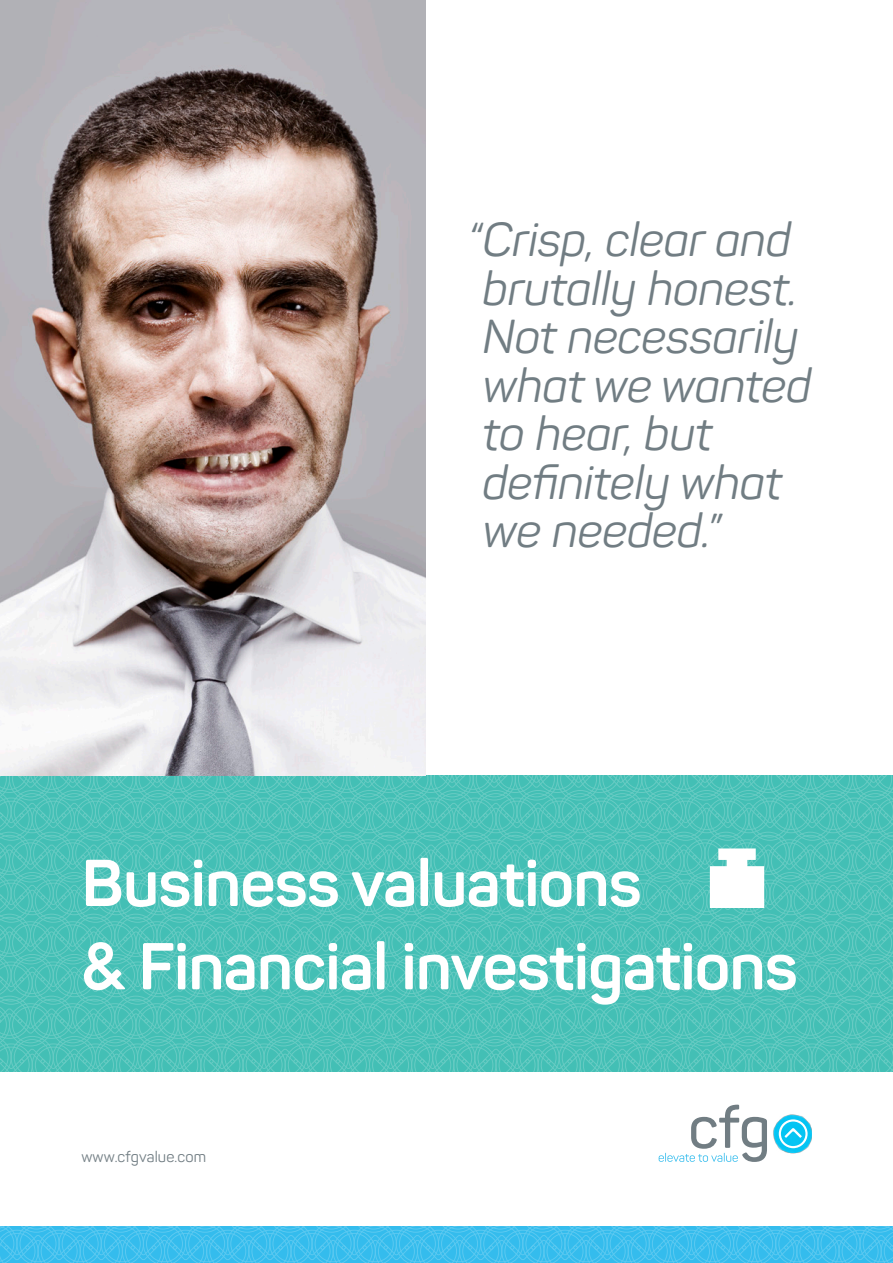
<style>
.page{position:relative;width:893px;height:1263px;background:#fff}
.page>*{position:absolute;margin:0;border:0;box-sizing:border-box;transform-origin:0 0}
.t1{font:700 65.1px/83.2px "Panton";letter-spacing:-.01em;color:#fff}
.t2{font:italic 46.95px/48.4px "Panton";color:#717d83}
.t3{font:15.15px "Panton";letter-spacing:.01em;color:#717d83}
</style>
<div class="page">
<img style="left:773px;top:1114px;width:38px;height:40px">
<svg style="left:779px;top:1119px;width:29px;height:29px"></svg>
<svg style="left:659px;top:1105px;width:108px;height:57px"></svg>
<img style="left:0;top:0;width:425px;height:775px">
<svg style="left:0;top:1226px;width:893px;height:37px;background:#40bfed"></svg>
<svg style="left:0;top:775px;width:893px;height:297px;background:#50c3ba"></svg>
<p class="t2" style="left:483px;top:215px;width:330px;text-indent:-15px">“ Crisp, clear and brutally honest.<br>Not necessarily what we wanted to hear, but definitely what we needed.”</p>
<h1 class="t1" style="left:81px;top:841px;width:718px">Business valuations<br>&amp; Financial investigations</h1>
<p class="t3" style="left:81px;top:1147px;width:126px">www.cfgvalue.com</p>
</div>
